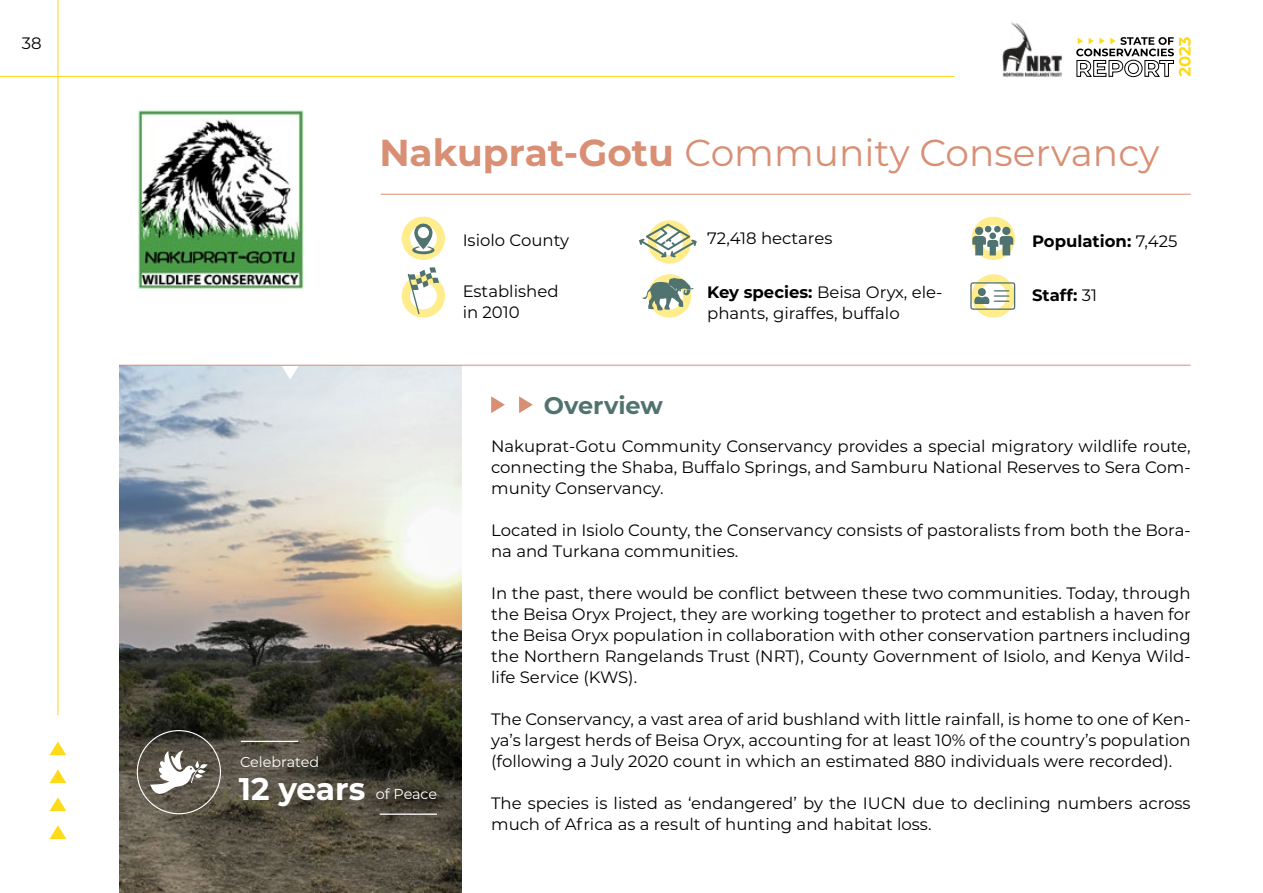
<style>
.page{position:relative;width:1263px;height:893px;background:#fff}
.page>*{position:absolute;margin:0;border:0;box-sizing:border-box;transform-origin:0 0}
.t1{font:37.5px "Montserrat";color:#d98f74}
.t2{font:700 31.35px "Montserrat";color:#fff}
.t3{font:700 24px "Montserrat";color:#50736f}
.t4{font:16.5px/21px "Montserrat";color:#000}
.t5{font:700 16.5px "Montserrat";color:#000}
.t6{font:14.4px "Montserrat";color:#fff}
.s1{font-weight:700}
.s2{font-weight:400}
.s3{font-weight:400;font-size:14.4px}
</style>
<div class="page">
<svg style="left:50px;top:825px;width:16px;height:14px"></svg>
<svg style="left:50px;top:797px;width:16px;height:14px"></svg>
<svg style="left:50px;top:769px;width:16px;height:14px"></svg>
<svg style="left:50px;top:741px;width:16px;height:14px"></svg>
<img style="left:1002px;top:22px;width:60px;height:55px">
<hr style="left:0;top:76px;width:954px;height:1px;background:#ffda1a">
<hr style="left:58px;top:0;width:1px;height:715px;background:#ffda1a">
<svg style="left:1076px;top:37px;width:115px;height:40px"></svg>
<img style="left:119px;top:366px;width:342px;height:527px">
<svg style="left:402px;top:267px;width:43px;height:51px"></svg>
<svg style="left:402px;top:217px;width:43px;height:43px"></svg>
<svg style="left:642px;top:274px;width:52px;height:44px"></svg>
<svg style="left:972px;top:217px;width:43px;height:43px"></svg>
<div style="left:989px;top:232px;width:7px;height:7px;background:#50736f;border-radius:50%"></div>
<svg style="left:970px;top:274px;width:45px;height:44px"></svg>
<svg style="left:639px;top:220px;width:58px;height:44px"></svg>
<img style="left:137px;top:111px;width:168px;height:178px">
<svg style="left:282px;top:366px;width:17px;height:14px"></svg>
<hr style="left:119px;top:365px;width:1072px;height:1px;background:#d98f74">
<hr style="left:381px;top:194px;width:810px;height:1px;background:#d98f74">
<svg style="left:491px;top:396px;width:14px;height:17px"></svg>
<svg style="left:519px;top:396px;width:14px;height:17px"></svg>
<svg style="left:150px;top:750px;width:58px;height:45px"></svg>
<hr style="left:380px;top:813px;width:57px;height:2px;background:#fff">
<hr style="left:241px;top:741px;width:57px;height:1px;background:#fff">
<p class="t4" style="left:22px;top:32px;width:21px">38</p>
<h1 class="t1" style="left:379px;top:127px;width:782px"><span class="s1">Nakuprat-Gotu</span> Community Conservancy</h1>
<p class="t4" style="left:463px;top:229px;width:108px">Isiolo County</p>
<p class="t4" style="left:463px;top:280px;width:97px">Established in 2010</p>
<p class="t4" style="left:707px;top:227px;width:127px">72,418 hectares</p>
<p class="t5" style="left:1032px;top:229px;width:147px">Population: <span class="s2">7,425</span></p>
<p class="t4" style="left:707px;top:281px;width:237px"><span class="s1">Key species:</span> Beisa Oryx, ele-</p>
<p class="t5" style="left:1032px;top:283px;width:66px">Staff: <span class="s2">31</span></p>
<p class="t4" style="left:707px;top:302px;width:194px">phants, giraffes, buffalo</p>
<p class="t6" style="left:240px;top:752px;width:80px">Celebrated</p>
<h2 class="t2" style="left:239px;top:766px;width:200px">12 years <span class="s3">of Peace</span></h2>
<h3 class="t3" style="left:544px;top:389px;width:121px">Overview</h3>
<p class="t4" style="left:491px;top:435px;width:701px;text-align:justify">Nakuprat-Gotu Community Conservancy provides a special migratory wildlife route, connecting the Shaba, Buffalo Springs, and Samburu National Reserves to Sera Com&shy;munity Conservancy.</p>
<p class="t4" style="left:491px;top:519px;width:701px">Located in Isiolo County, the Conservancy consists of pastoralists from both the Bora&shy;na and Turkana communities.</p>
<p class="t4" style="left:491px;top:582px;width:701px;text-align:justify">In the past, there would be conflict between these two communities. Today, through the Beisa Oryx Project, they are working together to protect and establish a haven for the Beisa Oryx population in collaboration with other conservation partners including the Northern Rangelands Trust (NRT), County Government of Isiolo, and Kenya Wild&shy;life Service (KWS).</p>
<p class="t4" style="left:491px;top:708px;width:701px;text-align:justify">The Conservancy, a vast area of arid bushland with little rainfall, is home to one of Ken&shy;ya’s largest herds of Beisa Oryx, accounting for at least 10% of the country’s population (following a July 2020 count in which an estimated 880 individuals were recorded).</p>
<p class="t4" style="left:491px;top:792px;width:701px">The species is listed as ‘endangered’ by the IUCN due to declining numbers across much of Africa as a result of hunting and habitat loss.</p>
</div>
